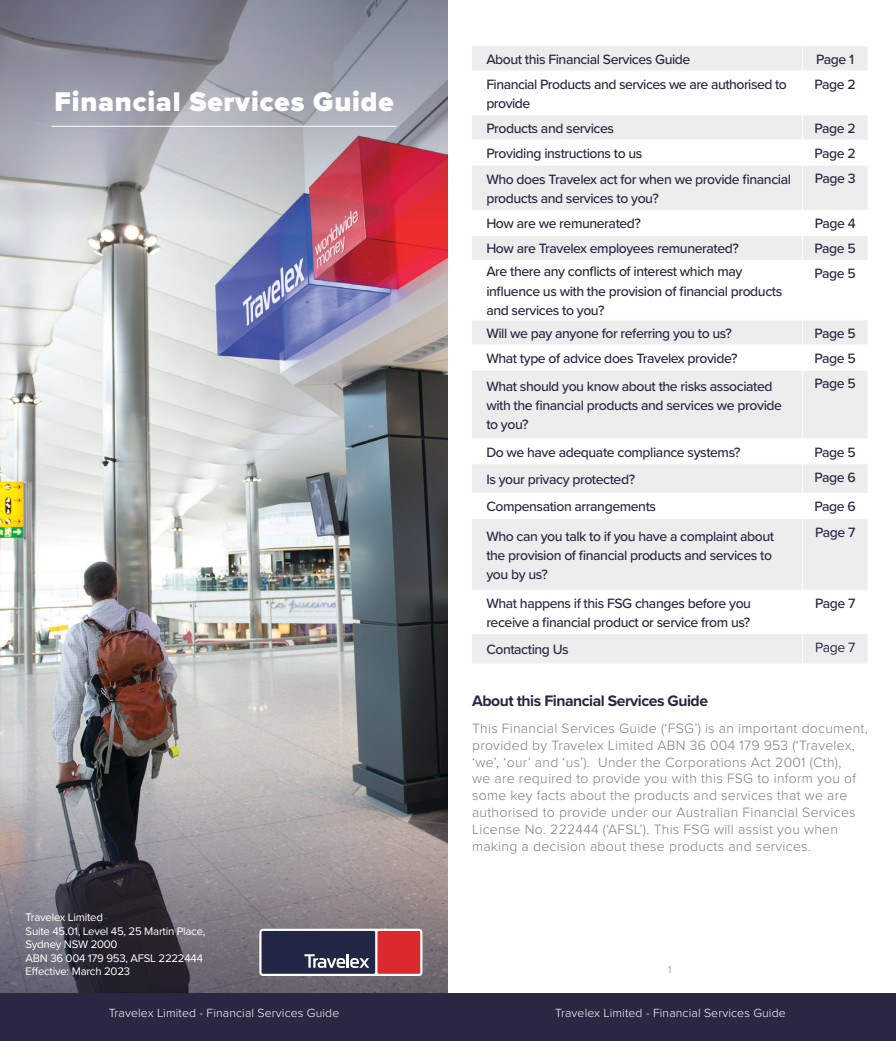
<style>
.page{position:relative;width:896px;height:1041px;background:#fff}
.page>*{position:absolute;margin:0;border:0;box-sizing:border-box;transform-origin:0 0}
.t1{font:900 28px "Proxima Nova";letter-spacing:.03em;color:#fff}
.Sub_Head{font:700 15.75px "Proxima Nova";letter-spacing:-.03em;color:#2a2743}
.Sub_Head-2{font:500 14px/19.2px "Proxima Nova";letter-spacing:-.03em;color:#2a2743}
.t2{font:300 14px/16.8px "Proxima Nova";letter-spacing:.02em;color:#7d7d7d}
.Sub_Head-3{font:14px "Proxima Nova";color:#2a2743}
.t3{font:300 12.25px "Proxima Nova";letter-spacing:.01em;color:#fff}
.t4{font:11.38px/13.7px "Proxima Nova";letter-spacing:-.02em;color:#fff}
.t5{font:300 10.5px "Proxima Nova";color:#7d7d7d}
</style>
<div class="page">
<img style="left:0;top:221px;width:447px;height:555px">
<svg style="left:0;top:776px;width:447px;height:217px;background:#7c777d"></svg>
<svg style="left:0;top:0;width:447px;height:221px;background:#a396a2"></svg>
<svg style="left:259px;top:928px;width:163px;height:47px"></svg>
<div style="left:262px;top:930px;width:113px;height:43px;background:#212745"></div>
<div style="left:377px;top:930px;width:43px;height:43px;background:#da2a2e"></div>
<svg style="left:304px;top:954px;width:65px;height:13px"></svg>
<hr style="left:51px;top:126px;width:346px;height:1px;background:#fff">
<svg style="left:472px;top:47px;width:396px;height:616px;fill:#ededee"></svg>
<hr style="left:471px;top:71px;width:331px;height:1px;background:#fff">
<hr style="left:471px;top:115px;width:331px;height:1px;background:#fff">
<hr style="left:471px;top:140px;width:331px;height:1px;background:#fff">
<hr style="left:471px;top:165px;width:331px;height:1px;background:#fff">
<hr style="left:471px;top:210px;width:331px;height:1px;background:#fff">
<hr style="left:471px;top:235px;width:331px;height:1px;background:#fff">
<hr style="left:471px;top:260px;width:331px;height:1px;background:#fff">
<hr style="left:471px;top:319px;width:331px;height:1px;background:#fff">
<hr style="left:471px;top:345px;width:331px;height:1px;background:#fff">
<hr style="left:471px;top:370px;width:331px;height:1px;background:#fff">
<hr style="left:471px;top:438px;width:331px;height:1px;background:#fff">
<hr style="left:471px;top:463px;width:331px;height:1px;background:#fff">
<hr style="left:471px;top:493px;width:331px;height:1px;background:#fff">
<hr style="left:471px;top:518px;width:331px;height:1px;background:#fff">
<hr style="left:471px;top:590px;width:331px;height:1px;background:#fff">
<hr style="left:471px;top:633px;width:331px;height:1px;background:#fff">
<svg style="left:802px;top:47px;width:1px;height:24px"></svg>
<hr style="left:802px;top:71px;width:66px;height:1px;background:#fff">
<hr style="left:802px;top:71px;width:1px;height:44px;background:#fff">
<hr style="left:802px;top:115px;width:66px;height:1px;background:#fff">
<hr style="left:802px;top:140px;width:66px;height:1px;background:#fff">
<svg style="left:802px;top:116px;width:1px;height:49px"></svg>
<hr style="left:802px;top:165px;width:66px;height:1px;background:#fff">
<hr style="left:802px;top:165px;width:1px;height:45px;background:#fff">
<hr style="left:802px;top:210px;width:66px;height:1px;background:#fff">
<hr style="left:802px;top:235px;width:66px;height:1px;background:#fff">
<svg style="left:802px;top:211px;width:1px;height:49px"></svg>
<hr style="left:802px;top:260px;width:66px;height:1px;background:#fff">
<hr style="left:802px;top:260px;width:1px;height:60px;background:#fff">
<hr style="left:802px;top:319px;width:66px;height:1px;background:#fff">
<hr style="left:802px;top:345px;width:66px;height:1px;background:#fff">
<svg style="left:802px;top:320px;width:1px;height:50px"></svg>
<hr style="left:802px;top:370px;width:66px;height:1px;background:#fff">
<hr style="left:802px;top:370px;width:1px;height:68px;background:#fff">
<hr style="left:802px;top:438px;width:66px;height:1px;background:#fff">
<hr style="left:802px;top:463px;width:66px;height:1px;background:#fff">
<hr style="left:802px;top:493px;width:66px;height:1px;background:#fff">
<svg style="left:802px;top:439px;width:1px;height:79px"></svg>
<hr style="left:802px;top:518px;width:66px;height:1px;background:#fff">
<hr style="left:802px;top:518px;width:1px;height:72px;background:#fff">
<hr style="left:802px;top:590px;width:66px;height:1px;background:#fff">
<hr style="left:802px;top:590px;width:1px;height:43px;background:#fff">
<hr style="left:802px;top:633px;width:66px;height:1px;background:#fff">
<hr style="left:802px;top:633px;width:1px;height:30px;background:#fff">
<div style="left:432px;top:993px;width:464px;height:47px;background:#2a2743"></div>
<div style="left:0;top:993px;width:462px;height:47px;background:#2a2743"></div>
<p class="t1" style="left:54px;top:81px;width:341px">Financial Services Guide</p>
<p class="t4" style="left:26px;top:909px;width:79px">Travelex Limited</p>
<p class="t4" style="left:26px;top:923px;width:181px">Suite 45.01, Level 45, 25 Martin Place,<br>Sydney NSW 2000</p>
<p class="t4" style="left:26px;top:950px;width:179px">ABN 36 004 179 953, AFSL 2222444</p>
<p class="t4" style="left:26px;top:964px;width:106px">Effective: March 2023</p>
<p class="Sub_Head-2" style="left:486px;top:49px;width:206px">About this Financial Services Guide</p>
<p class="Sub_Head-2" style="left:816px;top:49px;width:39px">Page 1</p>
<p class="Sub_Head-2" style="left:486px;top:74px;width:302px">Financial Products and services we are authorised to provide</p>
<p class="Sub_Head-2" style="left:815px;top:74px;width:43px">Page 2</p>
<p class="Sub_Head-2" style="left:486px;top:118px;width:129px">Products and services</p>
<p class="Sub_Head-2" style="left:815px;top:118px;width:43px">Page 2</p>
<p class="Sub_Head-2" style="left:486px;top:143px;width:158px">Providing instructions to us</p>
<p class="Sub_Head-2" style="left:815px;top:143px;width:43px">Page 2</p>
<p class="Sub_Head-2" style="left:486px;top:169px;width:306px">Who does Travelex act for when we provide financial products and services to you?</p>
<p class="Sub_Head-2" style="left:815px;top:168px;width:42px">Page 3</p>
<p class="Sub_Head-2" style="left:486px;top:213px;width:156px">How are we remunerated?</p>
<p class="Sub_Head-2" style="left:815px;top:213px;width:42px">Page 4</p>
<p class="Sub_Head-2" style="left:486px;top:238px;width:254px">How are Travelex employees remunerated?</p>
<p class="Sub_Head-2" style="left:815px;top:238px;width:43px">Page 5</p>
<p class="Sub_Head-2" style="left:486px;top:261px;width:297px">Are there any conflicts of interest which may influence us with the provision of financial products and services to you?</p>
<p class="Sub_Head-2" style="left:815px;top:264px;width:43px">Page 5</p>
<p class="Sub_Head-2" style="left:486px;top:323px;width:247px">Will we pay anyone for referring you to us?</p>
<p class="Sub_Head-2" style="left:815px;top:323px;width:43px">Page 5</p>
<p class="Sub_Head-2" style="left:486px;top:348px;width:253px">What type of advice does Travelex provide?</p>
<p class="Sub_Head-2" style="left:815px;top:348px;width:43px">Page 5</p>
<p class="Sub_Head-2" style="left:486px;top:376px;width:297px">What should you know about the risks associated with the financial products and services we provide to you?</p>
<p class="Sub_Head-2" style="left:815px;top:373px;width:43px">Page 5</p>
<p class="Sub_Head-2" style="left:486px;top:442px;width:256px">Do we have adequate compliance systems?</p>
<p class="Sub_Head-2" style="left:815px;top:442px;width:43px">Page 5</p>
<p class="Sub_Head-2" style="left:486px;top:469px;width:150px">Is your privacy protected?</p>
<p class="Sub_Head-2" style="left:815px;top:467px;width:43px">Page 6</p>
<p class="Sub_Head-2" style="left:486px;top:496px;width:171px">Compensation arrangements</p>
<p class="Sub_Head-2" style="left:815px;top:496px;width:43px">Page 6</p>
<p class="Sub_Head-2" style="left:486px;top:526px;width:289px">Who can you talk to if you have a complaint about the provision of financial products and services to you by us?</p>
<p class="Sub_Head-2" style="left:815px;top:521px;width:42px">Page 7</p>
<p class="Sub_Head-2" style="left:486px;top:593px;width:266px">What happens if this FSG changes before you receive a financial product or service from us?</p>
<p class="Sub_Head-2" style="left:815px;top:593px;width:42px">Page 7</p>
<p class="Sub_Head-2" style="left:486px;top:639px;width:84px">Contacting Us</p>
<p class="Sub_Head-3" style="left:815px;top:636px;width:41px">Page 7</p>
<p class="Sub_Head" style="left:472px;top:689px;width:238px">About this Financial Services Guide</p>
<p class="t2" style="left:472px;top:719px;width:397px">This Financial Services Guide (‘FSG’) is an important document, provided by Travelex Limited ABN 36 004 179 953 (‘Travelex, ‘we’, ‘our’ and ‘us’). Under the Corporations Act 2001 (Cth),<br>we are required to provide you with this FSG to inform you of some key facts about the products and services that we are authorised to provide under our Australian Financial Services License No. 222444 (‘AFSL’). This FSG will assist you when making a decision about these products and services.</p>
<p class="t5" style="left:668px;top:961px;width:5px">1</p>
<p class="t3" style="left:109px;top:1004px;width:232px">Travelex Limited - Financial Services Guide</p>
<p class="t3" style="left:555px;top:1004px;width:232px">Travelex Limited - Financial Services Guide</p>
</div>
